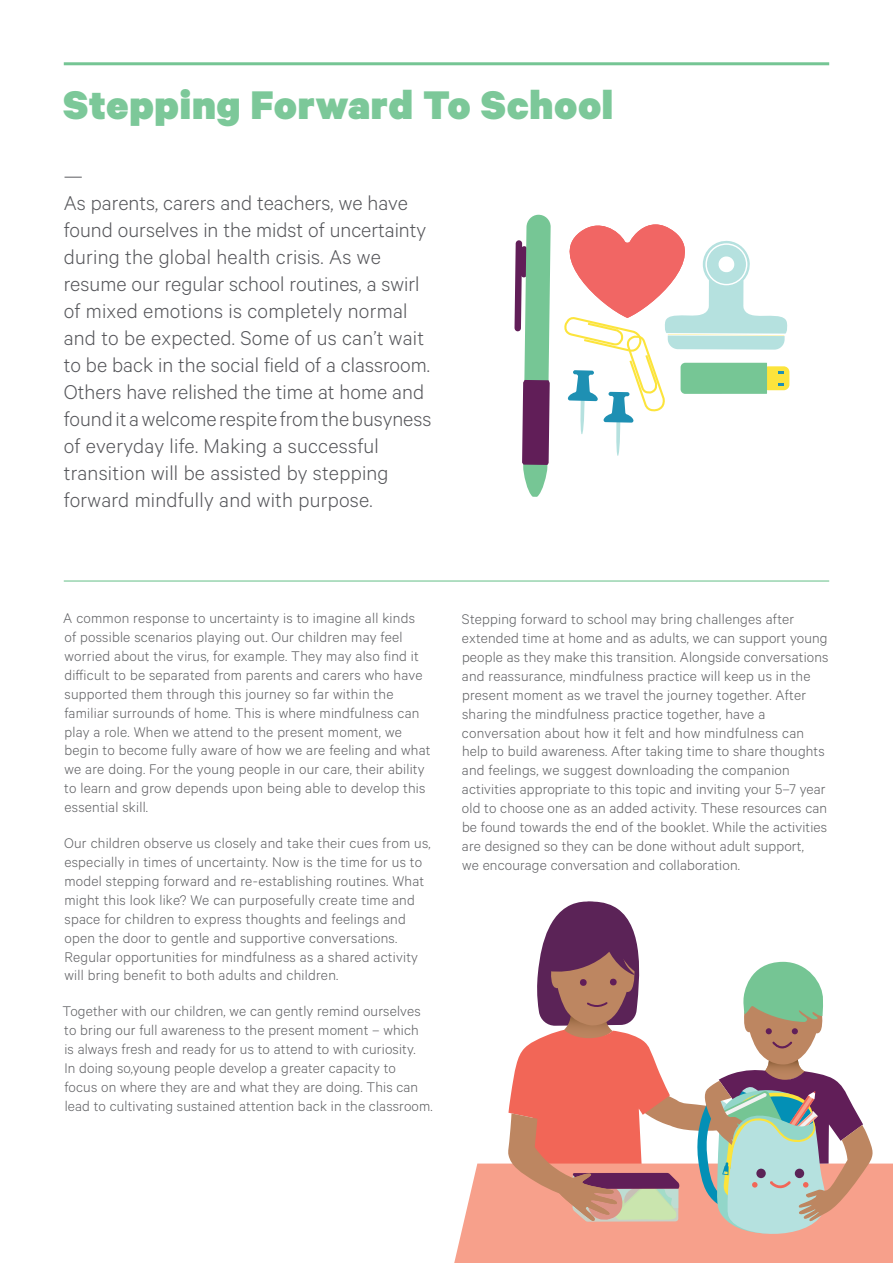
<style>
.page{position:relative;width:893px;height:1263px;background:#fff}
.page>*{position:absolute;margin:0;border:0;box-sizing:border-box;transform-origin:0 0}
.t1{font:900 45px "Calibre";letter-spacing:.02em;color:#7cc899}
.t2{font:300 22.5px/27px "Calibre";color:#55565a}
.t3{font:300 15.75px/18.9px "Calibre";letter-spacing:.015em;color:#5e5f62}
</style>
<div class="page">
<hr style="left:64px;top:62px;width:765px;height:3px;background:#75c594">
<svg style="left:454px;top:901px;width:439px;height:362px"></svg>
<hr style="left:64px;top:580px;width:765px;height:2px;background:#75c594">
<div style="left:763px;top:366px;width:26px;height:24px;background:#fce43c;border-radius:6px"></div>
<svg style="left:514px;top:215px;width:274px;height:282px"></svg>
<h1 class="t1" style="left:63px;top:76px;width:552px">Stepping Forward To School</h1>
<p class="t2" style="left:64px;top:161px;width:369px">—<br>As parents, carers and teachers, we have found ourselves in the midst of uncertainty during the global health crisis. As we resume our regular school routines, a swirl of mixed emotions is completely normal and to be expected. Some of us can’t wait to be back in the social field of a classroom.<br>Others have relished the time at home and found it a welcome respite from the busyness of everyday life. Making a successful transition will be assisted by stepping forward mindfully and with purpose.</p>
<p class="t3" style="left:63px;top:608px;width:369px">A common response to uncertainty is to imagine all kinds of possible scenarios playing out. Our children may feel worried about the virus, for example. They may also find it difficult to be separated from parents and carers who have supported them through this journey so far within the familiar surrounds of home. This is where mindfulness can play a role. When we attend to the present moment, we begin to become fully aware of how we are feeling and what we are doing. For the young people in our care, their ability to learn and grow depends upon being able to develop this essential skill.</p>
<p class="t3" style="left:64px;top:833px;width:368px">Our children observe us closely and take their cues from us, especially in times of uncertainty. Now is the time for us to model stepping forward and re-establishing routines. What might this look like? We can purposefully create time and space for children to express thoughts and feelings and open the door to gentle and supportive conversations.<br>Regular opportunities for mindfulness as a shared activity will bring benefit to both adults and children.</p>
<p class="t3" style="left:62px;top:1001px;width:372px">Together with our children, we can gently remind ourselves to bring our full awareness to the present moment – which<br>is always fresh and ready for us to attend to with curiosity.<br>In doing so,young people develop a greater capacity to<br>focus on where they are and what they are doing. This can lead to cultivating sustained attention back in the classroom.</p>
<p class="t3" style="left:462px;top:609px;width:368px">Stepping forward to school may bring challenges after extended time at home and as adults, we can support young people as they make this transition. Alongside conversations and reassurance, mindfulness practice will keep us in the present moment as we travel the journey together. After sharing the mindfulness practice together, have a conversation about how it felt and how mindfulness can help to build awareness. After taking time to share thoughts and feelings, we suggest downloading the companion activities appropriate to this topic and inviting your 5–7 year old to choose one as an added activity. These resources can be found towards the end of the booklet. While the activities are designed so they can be done without adult support,<br>we encourage conversation and collaboration.</p>
</div>
